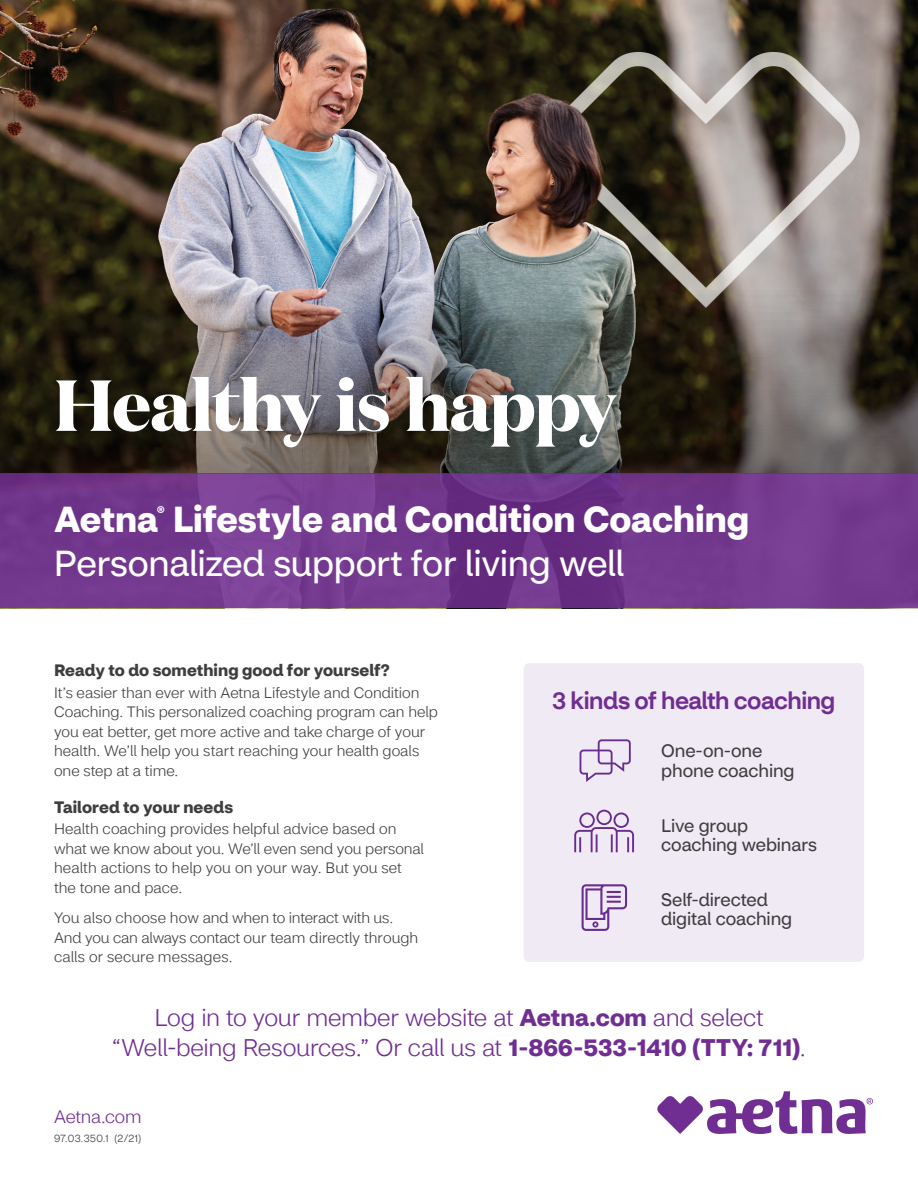
<style>
.page{position:relative;width:918px;height:1188px;background:#fff}
.page>*{position:absolute;margin:0;border:0;box-sizing:border-box;transform-origin:0 0}
.t1{font:700 72px "Domaine Display";letter-spacing:-.015em;color:#fff}
.t2{font:700 36px "CVS Health Sans";color:#fff}
.t3{font:36px "CVS Health Sans";letter-spacing:-.01em;color:#fff}
.t4{font:300 24px/30px "CVS Health Sans";letter-spacing:-.01em;color:#702d92;text-align:center}
.t5{font:500 24px "CVS Health Sans";letter-spacing:-.02em;color:#702d92}
.t6{font:18px/19.5px "CVS Health Sans";letter-spacing:-.005em;color:#3e3e3f}
.t7{font:300 18px "CVS Health Sans";letter-spacing:-.015em;color:#702d92}
.t8{font:700 16.5px "CVS Health Sans";letter-spacing:.005em;color:#3e3e3f}
.t9{font:300 15px/19.5px "CVS Health Sans";color:#3e3e3f}
.t10{font:300 10.5px "CVS Health Sans";letter-spacing:.02em;color:#3e3e3f}
.s1{font-weight:700}
</style>
<div class="page">
<img style="left:0;top:0;width:918px;height:244px">
<img style="left:0;top:244px;width:918px;height:229px">
<svg style="left:0;top:473px;width:918px;height:135px;background:#71388d"></svg>
<div style="left:524px;top:663px;width:340px;height:299px;background:#f0eaf4;border-radius:5px"></div>
<svg style="left:574px;top:810px;width:60px;height:42px"></svg>
<svg style="left:580px;top:739px;width:51px;height:43px"></svg>
<svg style="left:582px;top:884px;width:45px;height:47px"></svg>
<svg style="left:657px;top:1091px;width:216px;height:43px"></svg>
<h1 class="t1" style="left:54px;top:353px;width:564px">Healthy is happy</h1>
<h2 class="t2" style="left:54px;top:497px;width:697px">Aetna<sup>®</sup> Lifestyle and Condition Coaching</h2>
<p class="t3" style="left:54px;top:541px;width:572px">Personalized support for living well</p>
<h3 class="t8" style="left:54px;top:660px;width:337px">Ready to do something good for yourself?</h3>
<p class="t9" style="left:54px;top:683px;width:385px">It’s easier than ever with Aetna Lifestyle and Condition Coaching. This personalized coaching program can help you eat better, get more active and take charge of your health. We’ll help you start reaching your health goals one step at a time.</p>
<h3 class="t8" style="left:54px;top:796px;width:181px">Tailored to your needs</h3>
<p class="t9" style="left:54px;top:819px;width:372px">Health coaching provides helpful advice based on what we know about you. We’ll even send you personal health actions to help you on your way. But you set the tone and pace.</p>
<p class="t9" style="left:54px;top:908px;width:366px">You also choose how and when to interact with us.<br>And you can always contact our team directly through calls or secure messages.</p>
<h3 class="t5" style="left:552px;top:686px;width:285px">3 kinds of health coaching</h3>
<p class="t6" style="left:661px;top:741px;width:135px">One-on-one phone coaching</p>
<p class="t6" style="left:661px;top:816px;width:158px">Live group coaching webinars</p>
<p class="t6" style="left:661px;top:890px;width:133px">Self-directed digital coaching</p>
<p class="t4" style="left:112px;top:1003px;width:696px">Log in to your member website at <span class="s1">Aetna.com</span> and select “Well-being Resources.” Or call us at <span class="s1">1-866-533-1410 (TTY: 711)</span>.</p>
<p class="t7" style="left:54px;top:1106px;width:89px">Aetna.com</p>
<p class="t10" style="left:54px;top:1132px;width:89px">97.03.350.1 (2/21)</p>
</div>
